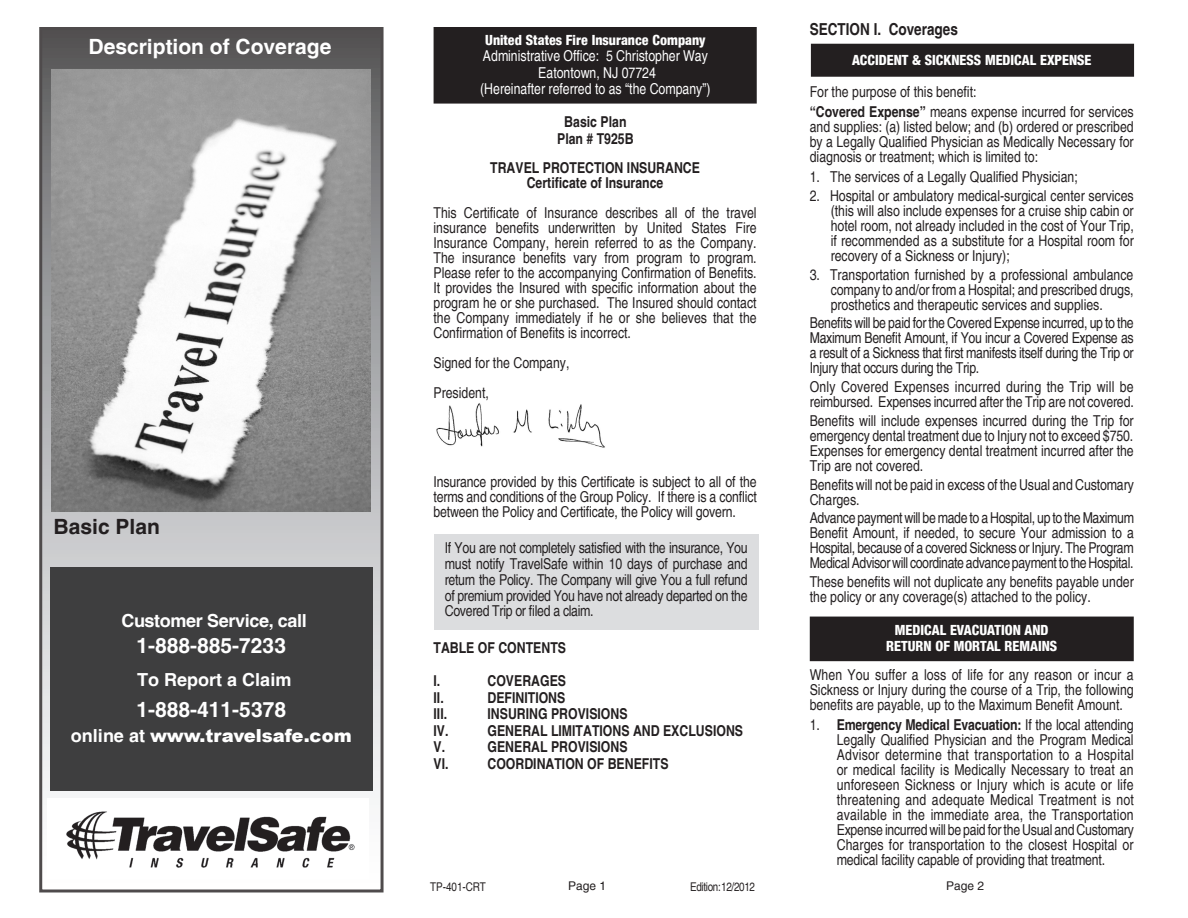
<style>
.page{position:relative;width:1188px;height:918px;background:#fff}
.page>*{position:absolute;margin:0;border:0;box-sizing:border-box;transform-origin:0 0}
.romance_largehead{font:700 21px "Helvetica";color:#fff}
.t1{font:700 21px "Helvetica";color:#231f20}
.romance_largehead-2{font:900 18px "Arial";color:#fff}
.Pa26{font:700 18px "Helvetica";letter-spacing:-.02em;color:#fff}
.Pa26-2{font:700 18px "Helvetica";color:#fff}
.t2{font:700 condensed 16.5px "Helvetica";color:#231f20}
.heading_1{font:condensed 15px/15px "Helvetica";color:#231f20;text-align:justify}
.heading_3{font:condensed 15px/15px "Helvetica";color:#231f20;text-align:justify}
.Pa5{font:condensed 15px/15.8px "Helvetica";letter-spacing:-.02em;color:#231f20;text-align:justify}
.heading_5{font:700 condensed 15px "Helvetica";color:#231f20}
.t3{font:15px "Nimbus San Nov T Heav Cond";color:#fff}
.t4{font:condensed 15px "Helvetica";color:#fff}
.Pa5-2{font:condensed 12px "Helvetica";letter-spacing:-.025em;color:#231f20}
.t5{font:12px "Helvetica";color:#231f20}
.s1{font-family:"Helvetica";font-weight:700}
.s2{font-weight:700}
</style>
<div class="page">
<div style="left:811px;top:617px;width:322px;height:43px;background:#231f20"></div>
<div style="left:810px;top:617px;width:324px;height:44px;border:2px solid #231f20"></div>
<div style="left:812px;top:44px;width:321px;height:32px;background:#231f20"></div>
<div style="left:811px;top:44px;width:323px;height:33px;border:2px solid #231f20"></div>
<div style="left:434px;top:28px;width:322px;height:75px;background:#231f20"></div>
<div style="left:434px;top:27px;width:323px;height:77px;border:2px solid #231f20"></div>
<svg style="left:43px;top:31px;width:337px;height:767px;background:#a3a3a5"></svg>
<div style="left:39px;top:27px;width:345px;height:865px;border:3px solid #231f20"></div>
<div style="left:50px;top:567px;width:323px;height:223px;background:#3e3e3f"></div>
<img style="left:66px;top:811px;width:289px;height:57px">
<img style="left:51px;top:69px;width:319px;height:443px">
<div style="left:434px;top:534px;width:325px;height:95px;background:#dcdddf"></div>
<img style="left:436px;top:403px;width:169px;height:45px">
<p class="romance_largehead" style="left:89px;top:34px;width:244px">Description of Coverage</p>
<p class="t1" style="left:54px;top:514px;width:108px">Basic Plan</p>
<p class="Pa26" style="left:121px;top:609px;width:187px">Customer Service, call</p>
<p class="romance_largehead" style="left:137px;top:633px;width:151px">1-888-885-7233</p>
<p class="Pa26-2" style="left:137px;top:669px;width:156px">To Report a Claim</p>
<p class="romance_largehead" style="left:137px;top:696px;width:151px">1-888-411-5378</p>
<p class="romance_largehead-2" style="left:71px;top:722px;width:282px"><span class="s1">online at</span> www.travelsafe.com</p>
<p class="t3" style="left:485px;top:31px;width:222px">United States Fire Insurance Company</p>
<p class="t4" style="left:483px;top:46px;width:226px">Administrative Office: 5 Christopher Way</p>
<p class="t4" style="left:538px;top:63px;width:119px">Eatontown, NJ 07724</p>
<p class="t4" style="left:480px;top:79px;width:232px">(Hereinafter referred to as “the Company”)</p>
<p class="heading_5" style="left:564px;top:111px;width:64px">Basic Plan</p>
<p class="heading_5" style="left:557px;top:128px;width:78px">Plan # T925B</p>
<p class="heading_5" style="left:490px;top:158px;width:211px">TRAVEL PROTECTION INSURANCE</p>
<p class="heading_5" style="left:527px;top:173px;width:138px">Certificate of Insurance</p>
<p class="heading_1" style="left:434px;top:205px;width:325px">This Certificate of Insurance describes all of the travel insurance benefits underwritten by United States Fire Insurance Company, herein referred to as the Company.<br>The insurance benefits vary from program to program.<br>Please refer to the accompanying Confirmation of Benefits.<br>It provides the Insured with specific information about the program he or she purchased. The Insured should contact the Company immediately if he or she believes that the Confirmation of Benefits is incorrect.</p>
<p class="heading_1" style="left:434px;top:355px;width:138px">Signed for the Company,</p>
<p class="heading_1" style="left:434px;top:385px;width:57px">President,</p>
<p class="heading_1" style="left:434px;top:474px;width:325px">Insurance provided by this Certificate is subject to all of the terms and conditions of the Group Policy. If there is a conflict between the Policy and Certificate, the Policy will govern.</p>
<p class="Pa5" style="left:445px;top:540px;width:304px">If You are not completely satisfied with the insurance, You must notify TravelSafe within 10 days of purchase and return the Policy. The Company will give You a full refund of premium provided You have not already departed on the Covered Trip or filed a claim.</p>
<p class="heading_5" style="left:434px;top:638px;width:134px">TABLE OF CONTENTS</p>
<p class="heading_5" style="left:434px;top:671px;width:8px">I.</p>
<p class="heading_5" style="left:488px;top:671px;width:80px">COVERAGES</p>
<p class="heading_5" style="left:434px;top:687px;width:12px">II.</p>
<p class="heading_5" style="left:488px;top:687px;width:79px">DEFINITIONS</p>
<p class="heading_5" style="left:434px;top:704px;width:15px">III.</p>
<p class="heading_5" style="left:488px;top:704px;width:142px">INSURING PROVISIONS</p>
<p class="heading_5" style="left:434px;top:720px;width:17px">IV.</p>
<p class="heading_5" style="left:488px;top:720px;width:257px">GENERAL LIMITATIONS AND EXCLUSIONS</p>
<p class="heading_5" style="left:434px;top:737px;width:13px">V.</p>
<p class="heading_5" style="left:488px;top:737px;width:142px">GENERAL PROVISIONS</p>
<p class="heading_5" style="left:434px;top:753px;width:17px">VI.</p>
<p class="heading_5" style="left:488px;top:753px;width:183px">COORDINATION OF BENEFITS</p>
<p class="t2" style="left:810px;top:18px;width:150px">SECTION I. Coverages</p>
<p class="t3" style="left:852px;top:51px;width:241px">ACCIDENT &amp; SICKNESS MEDICAL EXPENSE</p>
<p class="heading_1" style="left:810px;top:83px;width:168px">For the purpose of this benefit:</p>
<p class="heading_1" style="left:810px;top:104px;width:325px"><span class="s2">“Covered Expense”</span> means expense incurred for services and supplies: (a) listed below; and (b) ordered or prescribed by a Legally Qualified Physician as Medically Necessary for diagnosis or treatment; which is limited to:</p>
<p class="heading_3" style="left:810px;top:169px;width:270px">1. The services of a Legally Qualified Physician;</p>
<p class="heading_3" style="left:831px;top:188px;width:305px;text-indent:-21px">2. Hospital or ambulatory medical-surgical center services (this will also include expenses for a cruise ship cabin or hotel room, not already included in the cost of Your Trip, if recommended as a substitute for a Hospital room for recovery of a Sickness or Injury);</p>
<p class="heading_3" style="left:831px;top:266px;width:304px;text-indent:-21px">3. Transportation furnished by a professional ambulance company to and/or from a Hospital; and prescribed drugs, prosthetics and therapeutic services and supplies.</p>
<p class="heading_1" style="left:810px;top:315px;width:325px">Benefits will be paid for the Covered Expense incurred, up to the Maximum Benefit Amount, if You incur a Covered Expense as a result of a Sickness that first manifests itself during the Trip or Injury that occurs during the Trip.</p>
<p class="heading_1" style="left:810px;top:379px;width:326px">Only Covered Expenses incurred during the Trip will be reimbursed. Expenses incurred after the Trip are not covered.</p>
<p class="heading_1" style="left:810px;top:413px;width:326px">Benefits will include expenses incurred during the Trip for emergency dental treatment due to Injury not to exceed $750.<br>Expenses for emergency dental treatment incurred after the Trip are not covered.</p>
<p class="heading_1" style="left:810px;top:477px;width:326px">Benefits will not be paid in excess of the Usual and Customary<br>Charges.</p>
<p class="heading_1" style="left:810px;top:510px;width:326px">Advance payment will be made to a Hospital, up to the Maximum Benefit Amount, if needed, to secure Your admission to a Hospital, because of a covered Sickness or Injury. The Program Medical Advisor will coordinate advance payment to the Hospital.</p>
<p class="heading_1" style="left:810px;top:574px;width:326px">These benefits will not duplicate any benefits payable under the policy or any coverage(s) attached to the policy.</p>
<p class="t3" style="left:895px;top:621px;width:155px">MEDICAL EVACUATION AND</p>
<p class="t3" style="left:886px;top:638px;width:172px">RETURN OF MORTAL REMAINS</p>
<p class="heading_1" style="left:810px;top:667px;width:325px">When You suffer a loss of life for any reason or incur a Sickness or Injury during the course of a Trip, the following benefits are payable, up to the Maximum Benefit Amount.</p>
<p class="heading_1" style="left:837px;top:717px;width:299px;text-indent:-27px">1. <span class="s2">Emergency Medical Evacuation:</span> If the local attending Legally Qualified Physician and the Program Medical Advisor determine that transportation to a Hospital or medical facility is Medically Necessary to treat an unforeseen Sickness or Injury which is acute or life threatening and adequate Medical Treatment is not available in the immediate area, the Transportation Expense incurred will be paid for the Usual and Customary Charges for transportation to the closest Hospital or medical facility capable of providing that treatment.</p>
<p class="Pa5-2" style="left:430px;top:879px;width:57px">TP-401-CRT</p>
<p class="t5" style="left:568px;top:879px;width:40px">Page 1</p>
<p class="Pa5-2" style="left:690px;top:879px;width:66px">Edition: 12/2012</p>
<p class="t5" style="left:946px;top:879px;width:40px">Page 2</p>
</div>
